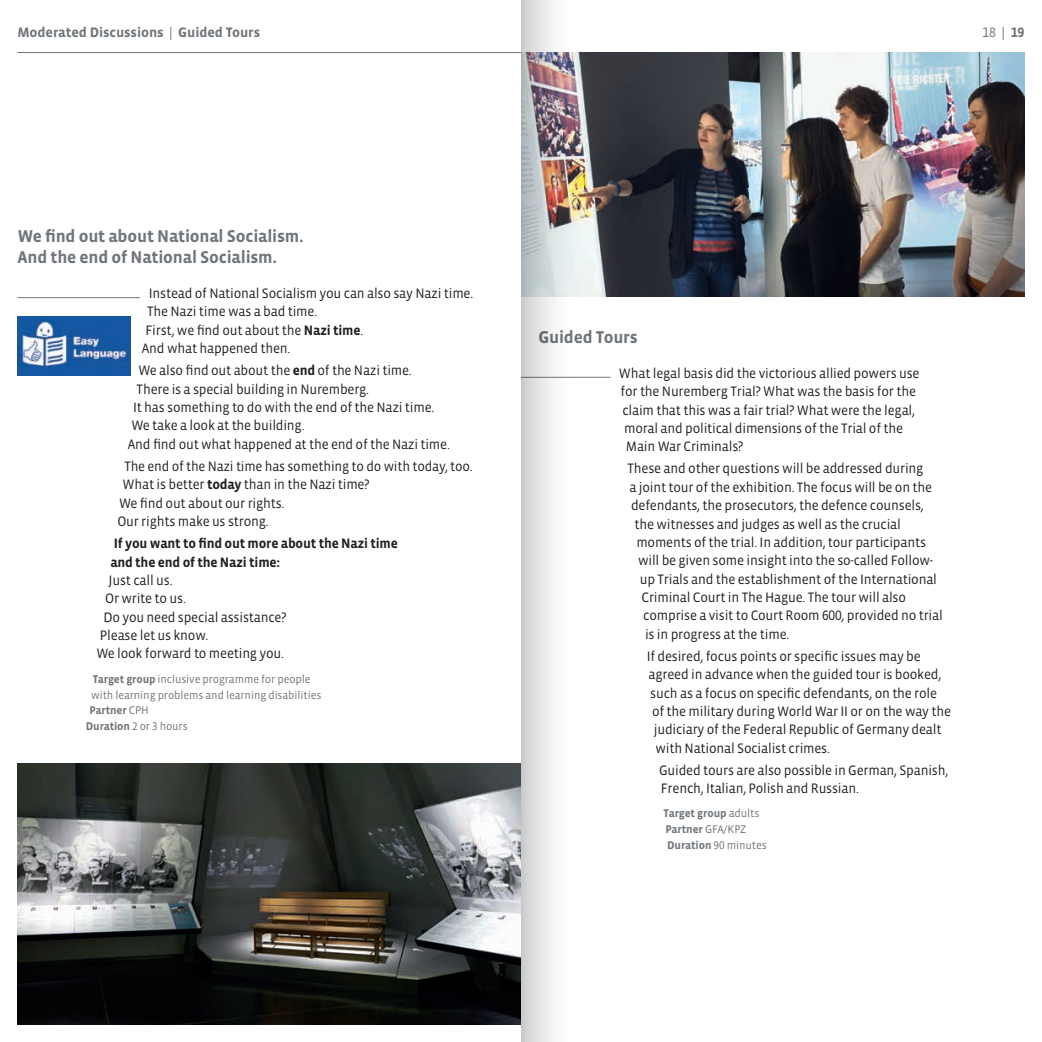
<style>
.page{position:relative;width:1042px;height:1042px;background:#fff}
.page>*{position:absolute;margin:0;border:0;box-sizing:border-box;transform-origin:0 0}
.t1{font:700 17.5px/21px "Vista Sans OT";letter-spacing:-.01em;color:#6f757a}
.t2{font:14px/18.4px "Vista Sans OT";letter-spacing:-.015em;color:#231f20;scale:.96 1}
.t3{font:700 14px/18.4px "Vista Sans OT";letter-spacing:-.015em;color:#231f20;scale:.96 1}
.t4{font:14px "Vista Sans OT";letter-spacing:-.015em;color:#231f20;scale:.95 1}
.t5{font:700 14px "Vista Sans OT";letter-spacing:-.005em;color:#6f757a}
.t6{font:14px "Vista Sans OT";color:#6f757a}
.t7{font:11.38px "Vista Sans OT";letter-spacing:-.01em;color:#6f757a}
.t8{font:700 11.38px/15.8px "Vista Sans OT";letter-spacing:-.01em;color:#6f757a}
.s1{font-weight:400}
.s2{font-weight:700}
</style>
<div class="page">
<hr style="left:521px;top:377px;width:89px;height:1px;background:#6f757a">
<img style="left:570px;top:52px;width:454px;height:245px">
<hr style="left:17px;top:52px;width:504px;height:1px;background:#6f757a">
<svg style="left:521px;top:0;width:49px;height:1042px"></svg>
<hr style="left:17px;top:297px;width:123px;height:1px;background:#6f757a">
<img style="left:17px;top:764px;width:504px;height:260px">
<img style="left:17px;top:316px;width:113px;height:59px">
<p class="t5" style="left:17px;top:25px;width:244px">Moderated Discussions <span class="s1">|</span> Guided Tours</p>
<p class="t6" style="left:982px;top:25px;width:44px">18 | <span class="s2">19</span></p>
<p class="t1" style="left:17px;top:226px;width:288px">We find out about National Socialism.<br>And the end of National Socialism.</p>
<p class="t2" style="left:149px;top:284px;width:339px">Instead of National Socialism you can also say Nazi time.</p>
<p class="t2" style="left:147px;top:303px;width:179px">The Nazi time was a bad time.</p>
<p class="t2" style="left:145px;top:321px;width:228px">First, we find out about the <span class="s2">Nazi time</span>.</p>
<p class="t2" style="left:142px;top:340px;width:156px">And what happened then.</p>
<p class="t2" style="left:138px;top:362px;width:286px">We also find out about the <span class="s2">end</span> of the Nazi time.</p>
<p class="t2" style="left:137px;top:380px;width:244px">There is a special building in Nuremberg.</p>
<p class="t2" style="left:133px;top:398px;width:315px">It has something to do with the end of the Nazi time.</p>
<p class="t2" style="left:131px;top:417px;width:182px">We take a look at the building.</p>
<p class="t2" style="left:128px;top:435px;width:337px">And find out what happened at the end of the Nazi time.</p>
<p class="t4" style="left:124px;top:459px;width:368px">The end of the Nazi time has something to do with today, too.</p>
<p class="t2" style="left:123px;top:476px;width:258px">What is better <span class="s2">today</span> than in the Nazi time?</p>
<p class="t2" style="left:119px;top:494px;width:174px">We find out about our rights.</p>
<p class="t2" style="left:117px;top:512px;width:159px">Our rights make us strong.</p>
<p class="t3" style="left:110px;top:534px;width:301px">If you want to find out more about the Nazi time and the end of the Nazi time:</p>
<p class="t2" style="left:109px;top:571px;width:68px">Just call us.</p>
<p class="t2" style="left:105px;top:590px;width:86px">Or write to us.</p>
<p class="t2" style="left:103px;top:608px;width:192px">Do you need special assistance?</p>
<p class="t2" style="left:100px;top:626px;width:114px">Please let us know.</p>
<p class="t2" style="left:96px;top:645px;width:197px">We look forward to meeting you.</p>
<p class="t7" style="left:93px;top:673px;width:219px"><span class="s2">Target group</span> inclusive programme for people</p>
<p class="t7" style="left:91px;top:689px;width:232px">with learning problems and learning disabilities</p>
<p class="t8" style="left:89px;top:703px;width:61px">Partner <span class="s1">CPH</span></p>
<p class="t7" style="left:86px;top:720px;width:103px"><span class="s2">Duration</span> 2 or 3 hours</p>
<p class="t1" style="left:538px;top:327px;width:101px">Guided Tours</p>
<p class="t2" style="left:619px;top:364px;width:315px">What legal basis did the victorious allied powers use</p>
<p class="t2" style="left:620px;top:382px;width:309px">for the Nuremberg Trial? What was the basis for the</p>
<p class="t2" style="left:622px;top:401px;width:306px">claim that this was a fair trial? What were the legal,</p>
<p class="t2" style="left:624px;top:419px;width:292px">moral and political dimensions of the Trial of the</p>
<p class="t2" style="left:626px;top:438px;width:124px">Main War Criminals?</p>
<p class="t2" style="left:627px;top:460px;width:310px">These and other questions will be addressed during</p>
<p class="t2" style="left:629px;top:478px;width:317px">a joint tour of the exhibition. The focus will be on the</p>
<p class="t2" style="left:631px;top:496px;width:306px">defendants, the prosecutors, the defence counsels,</p>
<p class="t2" style="left:634px;top:515px;width:279px">the witnesses and judges as well as the crucial</p>
<p class="t2" style="left:636px;top:533px;width:303px">moments of the trial. In addition, tour participants</p>
<p class="t2" style="left:638px;top:552px;width:309px">will be given some insight into the so-called Follow-</p>
<p class="t2" style="left:640px;top:570px;width:311px">up Trials and the establishment of the International</p>
<p class="t2" style="left:641px;top:588px;width:277px">Criminal Court in The Hague. The tour will also</p>
<p class="t2" style="left:643px;top:607px;width:313px">comprise a visit to Court Room 600, provided no trial</p>
<p class="t2" style="left:645px;top:625px;width:152px">is in progress at the time.</p>
<p class="t2" style="left:647px;top:647px;width:287px">If desired, focus points or specific issues may be</p>
<p class="t2" style="left:648px;top:665px;width:306px">agreed in advance when the guided tour is booked,</p>
<p class="t2" style="left:650px;top:684px;width:300px">such as a focus on specific defendants, on the role</p>
<p class="t2" style="left:652px;top:702px;width:313px">of the military during World War II or on the way the</p>
<p class="t2" style="left:654px;top:721px;width:301px">judiciary of the Federal Republic of Germany dealt</p>
<p class="t2" style="left:655px;top:739px;width:183px">with National Socialist crimes.</p>
<p class="t2" style="left:659px;top:761px;width:303px">Guided tours are also possible in German, Spanish,<br>French, Italian, Polish and Russian.</p>
<p class="t8" style="left:663px;top:805px;width:105px">Target group <span class="s1">adults<br></span>Partner <span class="s1">GFA/KPZ<br></span>Duration <span class="s1">90 minutes</span></p>
</div>
